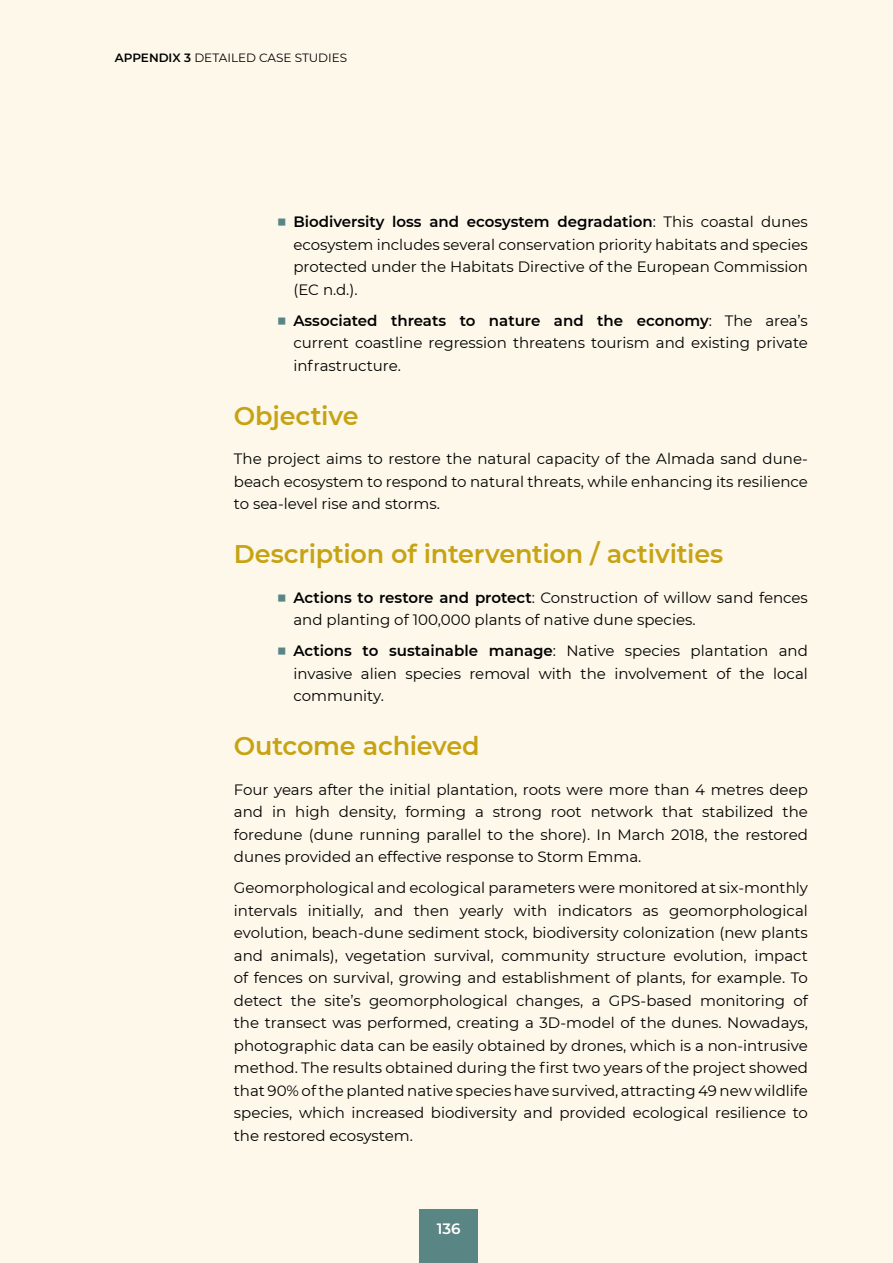
<style>
.page{position:relative;width:893px;height:1263px;background:#fdf8ea}
.page>*{position:absolute;margin:0;border:0;box-sizing:border-box;transform-origin:0 0}
.t1{font:600 25.5px "Montserrat";letter-spacing:-.01em;color:#c7a314}
.t2{font:15px/22.5px "Montserrat";color:#000;text-align:justify}
.t3{font:600 15px "Montserrat";color:#fff}
.t4{font:12px "Montserrat";color:#000}
.s1{font-weight:600}
.s2{font-size:18px;color:#598585}
</style>
<div class="page">
<div style="left:420px;top:1209px;width:58px;height:54px;background:#598585"></div>
<p class="t4" style="left:115px;top:49px;width:234px"><span class="s1">APPENDIX 3</span> DETAILED CASE STUDIES</p>
<p class="t2" style="left:293px;top:210px;width:516px;text-indent:-17px"><span class="s2">■</span> <span class="s1">Biodiversity loss and ecosystem degradation</span>: This coastal dunes ecosystem includes several conservation priority habitats and species protected under the Habitats Directive of the European Commission (EC n.d.).</p>
<p class="t2" style="left:293px;top:309px;width:516px;text-indent:-17px"><span class="s2">■</span> <span class="s1">Associated threats to nature and the economy</span>: The area’s current coastline regression threatens tourism and existing private infrastructure.</p>
<h1 class="t1" style="left:234px;top:398px;width:126px">Objective</h1>
<p class="t2" style="left:234px;top:447px;width:576px">The project aims to restore the natural capacity of the Almada sand dune&shy;beach ecosystem to respond to natural threats, while enhancing its resilience to sea-level rise and storms.</p>
<h1 class="t1" style="left:234px;top:536px;width:491px">Description of intervention / activities</h1>
<p class="t2" style="left:293px;top:586px;width:516px;text-indent:-17px"><span class="s2">■</span> <span class="s1">Actions to restore and protect</span>: Construction of willow sand fences and planting of 100,000 plants of native dune species.</p>
<p class="t2" style="left:293px;top:639px;width:516px;text-indent:-17px"><span class="s2">■</span> <span class="s1">Actions to sustainable manage</span>: Native species plantation and invasive alien species removal with the involvement of the local community.</p>
<h1 class="t1" style="left:234px;top:728px;width:247px">Outcome achieved</h1>
<p class="t2" style="left:234px;top:778px;width:576px">Four years after the initial plantation, roots were more than 4 metres deep and in high density, forming a strong root network that stabilized the foredune (dune running parallel to the shore). In March 2018, the restored dunes provided an effective response to Storm Emma.</p>
<p class="t2" style="left:234px;top:876px;width:576px">Geomorphological and ecological parameters were monitored at six-monthly intervals initially, and then yearly with indicators as geomorphological evolution, beach-dune sediment stock, biodiversity colonization (new plants and animals), vegetation survival, community structure evolution, impact of fences on survival, growing and establishment of plants, for example. To detect the site’s geomorphological changes, a GPS-based monitoring of the transect was performed, creating a 3D-model of the dunes. Nowadays, photographic data can be easily obtained by drones, which is a non-intrusive method. The results obtained during the first two years of the project showed that 90% of the planted native species have survived, attracting 49 new wildlife species, which increased biodiversity and provided ecological resilience to the restored ecosystem.</p>
<p class="t3" style="left:437px;top:1218px;width:25px">136</p>
</div>
